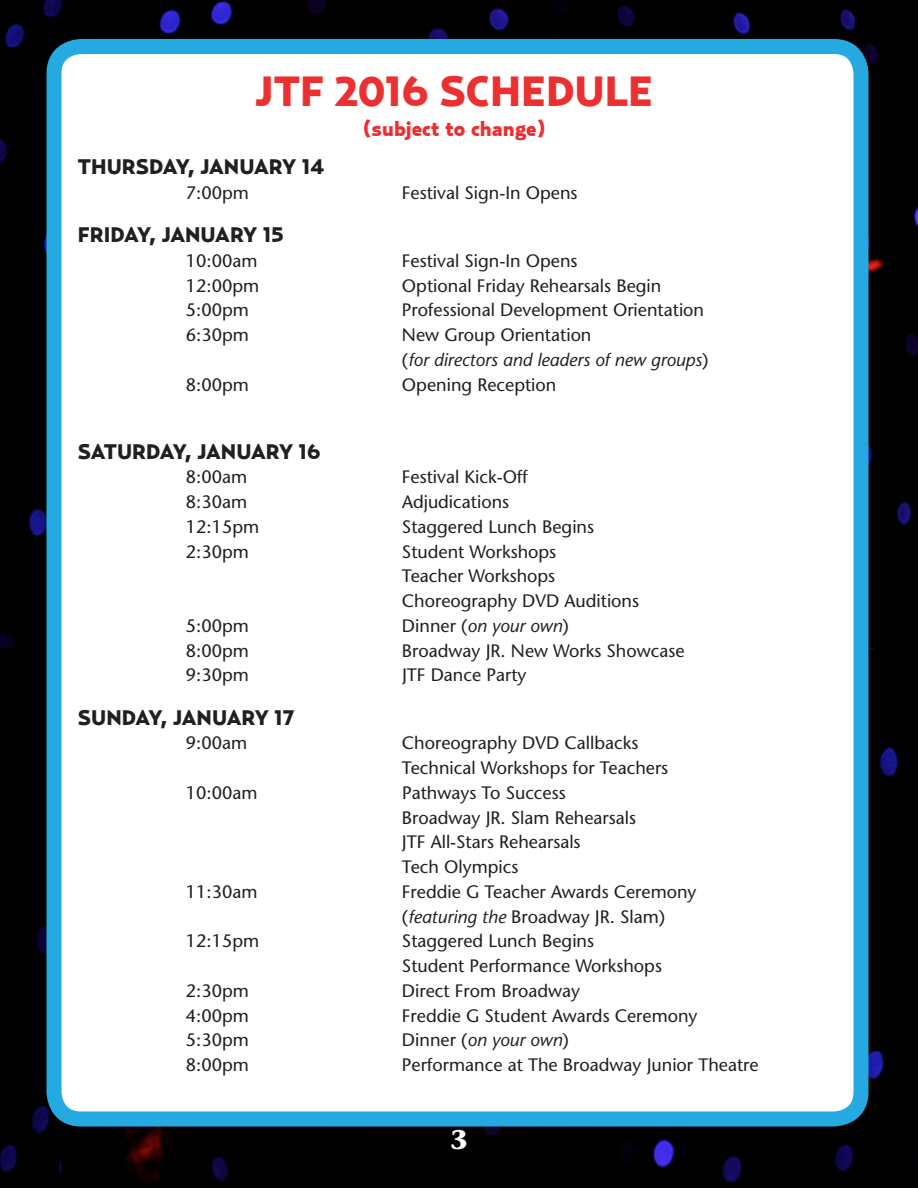
<style>
.page{position:relative;width:918px;height:1188px;background:#fff}
.page>*{position:absolute;margin:0;border:0;box-sizing:border-box;transform-origin:0 0}
.t1{font:900 42px "Relay";color:#ec3032}
.t2{font:700 27px "Stone Informal Std";color:#fff}
.t3{font:900 21px "Relay";color:#231f20}
.t4{font:900 21px "Relay";color:#ec3032}
.t5{font:500 18px/24.8px "Stone Sans Std";color:#231f20}
.t6{font:italic 500 18px "Stone Sans Std";color:#231f20}
.s1{font-style:normal}
.s2{font-style:italic}
</style>
<div class="page">
<div style="left:0;top:0;width:918px;height:648px;background:#000"></div>
<img style="left:60px;top:648px;width:858px;height:540px">
<div style="left:0;top:648px;width:60px;height:540px;background:#000"></div>
<div style="left:54px;top:46px;width:807px;height:1073px;background:#fff;border-radius:27px"></div>
<div style="left:46px;top:39px;width:822px;height:1087px;border:15px solid #24aae1;border-radius:27px"></div>
<p class="t1" style="left:255px;top:66px;width:399px">JTF 2016 SCHEDULE</p>
<p class="t4" style="left:363px;top:116px;width:184px">(subject to change)</p>
<p class="t3" style="left:78px;top:155px;width:248px">THURSDAY, JANUARY 14</p>
<p class="t5" style="left:186px;top:180px;width:64px">7:00pm</p>
<p class="t5" style="left:402px;top:180px;width:177px">Festival Sign-In Opens</p>
<p class="t3" style="left:78px;top:223px;width:207px">FRIDAY, JANUARY 15</p>
<p class="t5" style="left:186px;top:248px;width:73px">10:00am</p>
<p class="t5" style="left:402px;top:248px;width:177px">Festival Sign-In Opens</p>
<p class="t5" style="left:186px;top:273px;width:75px">12:00pm</p>
<p class="t5" style="left:402px;top:273px;width:261px">Optional Friday Rehearsals Begin</p>
<p class="t5" style="left:186px;top:298px;width:64px">5:00pm</p>
<p class="t5" style="left:402px;top:298px;width:304px">Professional Development Orientation</p>
<p class="t5" style="left:186px;top:323px;width:64px">6:30pm</p>
<p class="t5" style="left:402px;top:323px;width:191px">New Group Orientation</p>
<p class="t6" style="left:402px;top:349px;width:308px"><span class="s1">(</span>for directors and leaders of new groups<span class="s1">)</span></p>
<p class="t5" style="left:186px;top:372px;width:64px">8:00pm</p>
<p class="t5" style="left:402px;top:372px;width:156px">Opening Reception</p>
<p class="t3" style="left:78px;top:439px;width:244px">SATURDAY, JANUARY 16</p>
<p class="t5" style="left:186px;top:465px;width:63px">8:00am</p>
<p class="t5" style="left:402px;top:465px;width:127px">Festival Kick-Off</p>
<p class="t5" style="left:186px;top:490px;width:63px">8:30am</p>
<p class="t5" style="left:402px;top:490px;width:109px">Adjudications</p>
<p class="t5" style="left:186px;top:514px;width:75px">12:15pm</p>
<p class="t5" style="left:402px;top:514px;width:194px">Staggered Lunch Begins</p>
<p class="t5" style="left:186px;top:539px;width:64px">2:30pm</p>
<p class="t5" style="left:402px;top:539px;width:156px">Student Workshops</p>
<p class="t5" style="left:402px;top:564px;width:155px">Teacher Workshops</p>
<p class="t5" style="left:402px;top:589px;width:239px">Choreography DVD Auditions</p>
<p class="t5" style="left:186px;top:613px;width:64px">5:00pm</p>
<p class="t6" style="left:402px;top:615px;width:168px"><span class="s1">Dinner (</span>on your own<span class="s1">)</span></p>
<p class="t5" style="left:186px;top:638px;width:64px">8:00pm</p>
<p class="t5" style="left:402px;top:638px;width:284px">Broadway JR. New Works Showcase</p>
<p class="t5" style="left:186px;top:663px;width:64px">9:30pm</p>
<p class="t5" style="left:402px;top:663px;width:126px">JTF Dance Party</p>
<p class="t3" style="left:78px;top:705px;width:218px">SUNDAY, JANUARY 17</p>
<p class="t5" style="left:186px;top:731px;width:63px">9:00am</p>
<p class="t5" style="left:402px;top:731px;width:238px">Choreography DVD Callbacks</p>
<p class="t5" style="left:402px;top:756px;width:268px">Technical Workshops for Teachers</p>
<p class="t5" style="left:186px;top:780px;width:73px">10:00am</p>
<p class="t5" style="left:402px;top:780px;width:165px">Pathways To Success</p>
<p class="t5" style="left:402px;top:805px;width:236px">Broadway JR. Slam Rehearsals</p>
<p class="t5" style="left:402px;top:830px;width:180px">JTF All-Stars Rehearsals</p>
<p class="t5" style="left:402px;top:855px;width:118px">Tech Olympics</p>
<p class="t5" style="left:186px;top:879px;width:73px">11:30am</p>
<p class="t5" style="left:402px;top:879px;width:296px">Freddie G Teacher Awards Ceremony (<span class="s2">featuring the</span> Broadway JR. Slam)</p>
<p class="t5" style="left:186px;top:929px;width:75px">12:15pm</p>
<p class="t5" style="left:402px;top:929px;width:194px">Staggered Lunch Begins</p>
<p class="t5" style="left:402px;top:954px;width:262px">Student Performance Workshops</p>
<p class="t5" style="left:186px;top:978px;width:64px">2:30pm</p>
<p class="t5" style="left:402px;top:978px;width:180px">Direct From Broadway</p>
<p class="t5" style="left:186px;top:1003px;width:64px">4:00pm</p>
<p class="t5" style="left:402px;top:1003px;width:297px">Freddie G Student Awards Ceremony</p>
<p class="t5" style="left:186px;top:1028px;width:64px">5:30pm</p>
<p class="t6" style="left:402px;top:1029px;width:168px"><span class="s1">Dinner (</span>on your own<span class="s1">)</span></p>
<p class="t5" style="left:186px;top:1053px;width:64px">8:00pm</p>
<p class="t5" style="left:402px;top:1053px;width:358px">Performance at The Broadway Junior Theatre</p>
<p class="t2" style="left:450px;top:1123px;width:19px">3</p>
</div>
